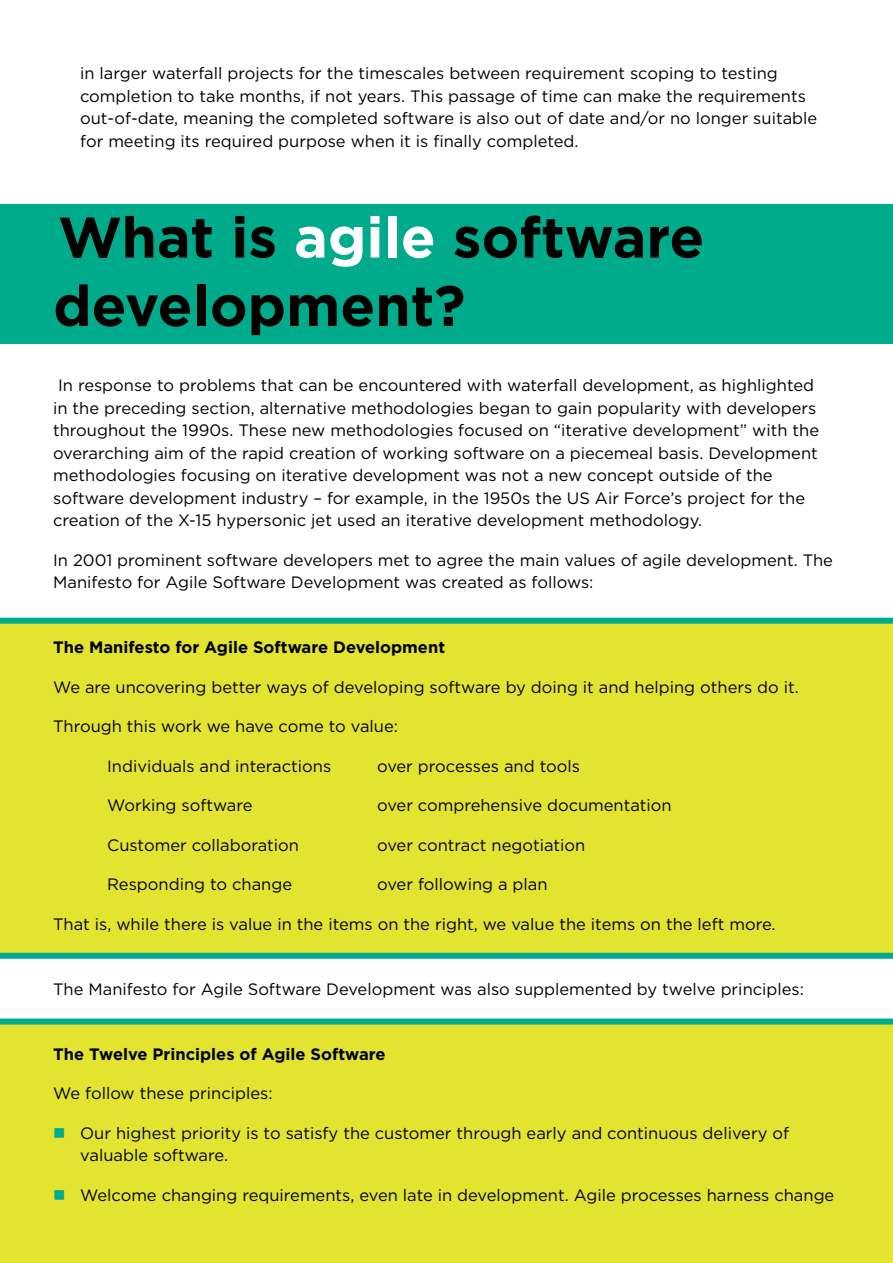
<style>
.page{position:relative;width:893px;height:1263px;background:#fff}
.page>*{position:absolute;margin:0;border:0;box-sizing:border-box;transform-origin:0 0}
.t1{font:700 57px/68.4px "Gotham";color:#000}
.t2{font:16.5px/22.5px "Gotham";color:#000}
.t3{font:700 16.5px "Gotham";color:#000}
.s1{color:#fff}
</style>
<div class="page">
<div style="left:0;top:1018px;width:893px;height:245px;background:#e2e430"></div>
<div style="left:0;top:618px;width:893px;height:341px;background:#e2e430"></div>
<div style="left:0;top:204px;width:893px;height:140px;background:#00ab8b"></div>
<svg style="left:55px;top:1128px;width:9px;height:9px"></svg>
<svg style="left:55px;top:1190px;width:9px;height:9px"></svg>
<p class="t2" style="left:80px;top:62px;width:739px">in larger waterfall projects for the timescales between requirement scoping to testing completion to take months, if not years. This passage of time can make the requirements out-of-date, meaning the completed software is also out of date and/or no longer suitable for meeting its required purpose when it is finally completed.</p>
<h1 class="t1" style="left:53px;top:203px;width:653px">What is <span class="s1">agile</span> software development?</h1>
<p class="t2" style="left:53px;top:374px;width:767px">In response to problems that can be encountered with waterfall development, as highlighted in the preceding section, alternative methodologies began to gain popularity with developers throughout the 1990s. These new methodologies focused on “iterative development” with the overarching aim of the rapid creation of working software on a piecemeal basis. Development methodologies focusing on iterative development was not a new concept outside of the software development industry – for example, in the 1950s the US Air Force’s project for the creation of the X-15 hypersonic jet used an iterative development methodology.</p>
<p class="t2" style="left:53px;top:548px;width:781px">In 2001 prominent software developers met to agree the main values of agile development. The<br>Manifesto for Agile Software Development was created as follows:</p>
<p class="t3" style="left:53px;top:636px;width:394px">The Manifesto for Agile Software Development</p>
<p class="t2" style="left:53px;top:675px;width:747px">We are uncovering better ways of developing software by doing it and helping others do it.</p>
<p class="t2" style="left:53px;top:715px;width:346px">Through this work we have come to value:</p>
<p class="t2" style="left:107px;top:754px;width:226px">Individuals and interactions</p>
<p class="t2" style="left:377px;top:754px;width:204px">over processes and tools</p>
<p class="t2" style="left:107px;top:794px;width:147px">Working software</p>
<p class="t2" style="left:377px;top:794px;width:296px">over comprehensive documentation</p>
<p class="t2" style="left:107px;top:833px;width:193px">Customer collaboration</p>
<p class="t2" style="left:377px;top:833px;width:210px">over contract negotiation</p>
<p class="t2" style="left:107px;top:873px;width:186px">Responding to change</p>
<p class="t2" style="left:377px;top:873px;width:172px">over following a plan</p>
<p class="t2" style="left:53px;top:912px;width:724px">That is, while there is value in the items on the right, we value the items on the left more.</p>
<p class="t2" style="left:53px;top:977px;width:752px">The Manifesto for Agile Software Development was also supplemented by twelve principles:</p>
<p class="t3" style="left:53px;top:1043px;width:334px">The Twelve Principles of Agile Software</p>
<p class="t2" style="left:53px;top:1082px;width:221px">We follow these principles:</p>
<p class="t2" style="left:80px;top:1121px;width:710px">Our highest priority is to satisfy the customer through early and continuous delivery of valuable software.</p>
<p class="t2" style="left:80px;top:1183px;width:756px">Welcome changing requirements, even late in development. Agile processes harness change</p>
</div>
